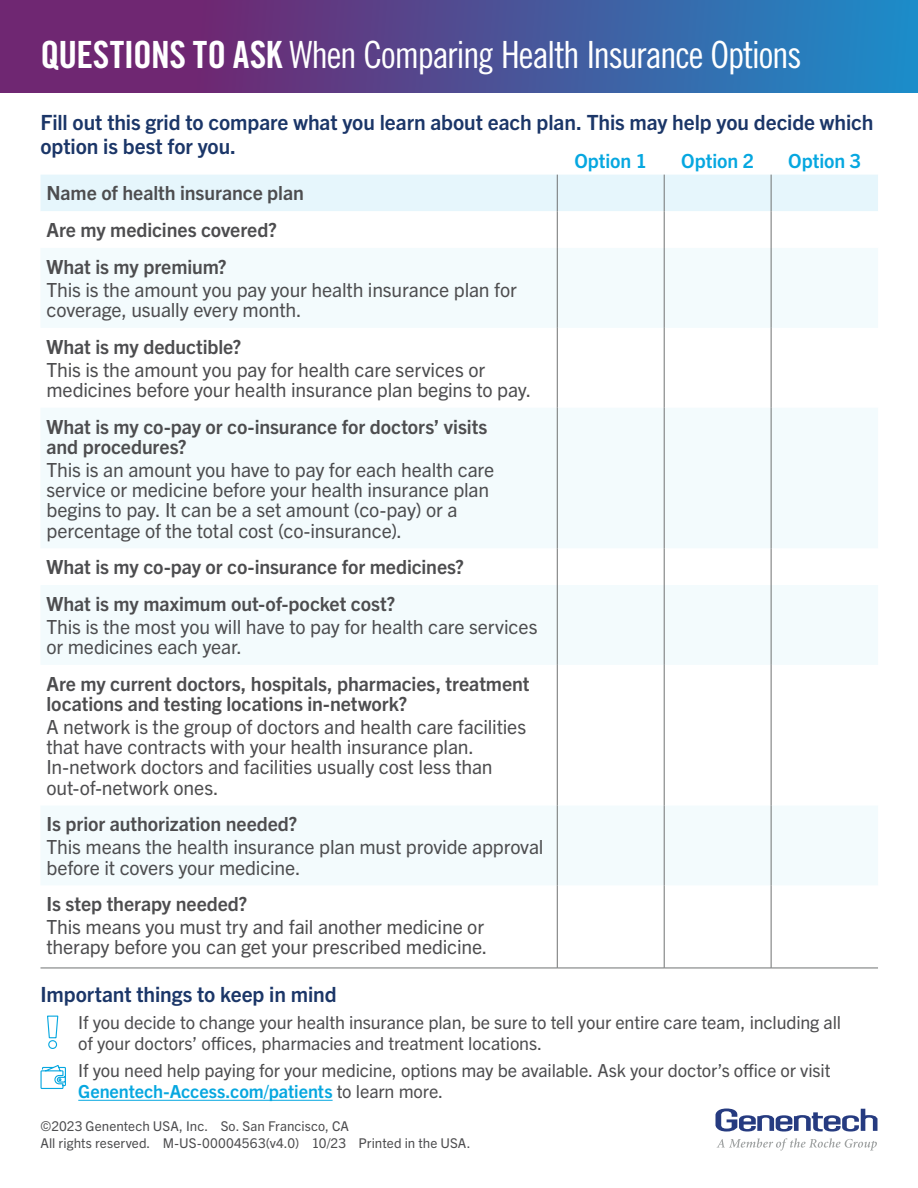
<style>
.page{position:relative;width:918px;height:1188px;background:#fff}
.page>*{position:absolute;margin:0;border:0;box-sizing:border-box;transform-origin:0 0}
.t1{font:37.5px "Trade Gothic LT Std Cn 18";letter-spacing:-.04em;color:#fff}
.t2{font:700 21px/24px "Trade Gothic Next LT Pro";letter-spacing:-.005em;color:#1b3668}
.t3{font:19.5px/20.2px "Trade Gothic Next LT Pro";letter-spacing:-.01em;color:#4d4d4f}
.t4{font:700 19.5px/36.8px "Trade Gothic Next LT Pro";letter-spacing:-.005em;color:#4d4d4f}
.t5{font:700 19.5px "Trade Gothic Next LT Pro";letter-spacing:-.005em;color:#06a7e0}
.t6{font:18px/21px "Trade Gothic Next LT Pro";letter-spacing:-.01em;color:#4d4d4f}
.t7{font:13.5px/16.2px "Trade Gothic Next LT Pro";letter-spacing:.005em;color:#4d4d4f}
.s1{font-family:"Trade Gothic LT Std Bd Cn 20"}
.s2{font-weight:700;color:#06a7e0}
</style>
<div class="page">
<div style="left:0;top:0;width:918px;height:93px;background:linear-gradient(to right,#7d1663,#1f88c6)"></div>
<hr style="left:78px;top:1100px;width:255px;height:1px;background:#06a7e0">
<div style="left:40px;top:175px;width:838px;height:36px;background:#e6f6fc"></div>
<svg style="left:41px;top:248px;width:837px;height:637px;fill:#f3fbfd"></svg>
<hr style="left:557px;top:175px;width:1px;height:36px;background:#707272">
<hr style="left:664px;top:175px;width:1px;height:36px;background:#707272">
<hr style="left:771px;top:175px;width:1px;height:36px;background:#707272">
<hr style="left:557px;top:211px;width:1px;height:37px;background:#707272">
<hr style="left:664px;top:211px;width:1px;height:37px;background:#707272">
<hr style="left:771px;top:211px;width:1px;height:37px;background:#707272">
<hr style="left:557px;top:248px;width:1px;height:80px;background:#707272">
<hr style="left:664px;top:248px;width:1px;height:80px;background:#707272">
<hr style="left:771px;top:248px;width:1px;height:80px;background:#707272">
<hr style="left:557px;top:328px;width:1px;height:80px;background:#707272">
<hr style="left:664px;top:328px;width:1px;height:80px;background:#707272">
<hr style="left:771px;top:328px;width:1px;height:80px;background:#707272">
<hr style="left:557px;top:408px;width:1px;height:140px;background:#707272">
<hr style="left:664px;top:408px;width:1px;height:140px;background:#707272">
<hr style="left:771px;top:408px;width:1px;height:140px;background:#707272">
<hr style="left:557px;top:548px;width:1px;height:37px;background:#707272">
<hr style="left:664px;top:548px;width:1px;height:37px;background:#707272">
<hr style="left:771px;top:548px;width:1px;height:37px;background:#707272">
<hr style="left:557px;top:585px;width:1px;height:80px;background:#707272">
<hr style="left:664px;top:585px;width:1px;height:80px;background:#707272">
<hr style="left:771px;top:585px;width:1px;height:80px;background:#707272">
<hr style="left:557px;top:665px;width:1px;height:141px;background:#707272">
<hr style="left:664px;top:665px;width:1px;height:141px;background:#707272">
<hr style="left:771px;top:665px;width:1px;height:141px;background:#707272">
<hr style="left:557px;top:806px;width:1px;height:79px;background:#707272">
<hr style="left:664px;top:806px;width:1px;height:79px;background:#707272">
<hr style="left:771px;top:806px;width:1px;height:79px;background:#707272">
<hr style="left:40px;top:968px;width:517px;height:1px;background:#707272">
<hr style="left:557px;top:885px;width:1px;height:83px;background:#707272">
<hr style="left:557px;top:968px;width:107px;height:1px;background:#707272">
<hr style="left:664px;top:885px;width:1px;height:83px;background:#707272">
<hr style="left:664px;top:968px;width:107px;height:1px;background:#707272">
<hr style="left:771px;top:885px;width:1px;height:83px;background:#707272">
<hr style="left:771px;top:968px;width:107px;height:1px;background:#707272">
<svg style="left:40px;top:1065px;width:26px;height:24px"></svg>
<svg style="left:47px;top:1015px;width:12px;height:34px"></svg>
<svg style="left:716px;top:1109px;width:161px;height:23px"></svg>
<svg style="left:717px;top:1138px;width:160px;height:13px"></svg>
<h1 class="t1" style="left:40px;top:32px;width:763px"><span class="s1">QUESTIONS TO ASK</span> When Comparing Health Insurance Options</h1>
<p class="t2" style="left:40px;top:109px;width:834px">Fill out this grid to compare what you learn about each plan. This may help you decide which option is best for you.</p>
<p class="t5" style="left:574px;top:147px;width:74px">Option 1</p>
<p class="t5" style="left:681px;top:147px;width:74px">Option 2</p>
<p class="t5" style="left:788px;top:147px;width:74px">Option 3</p>
<p class="t4" style="left:47px;top:174px;width:259px">Name of health insurance plan<br>Are my medicines covered?<br>What is my premium?</p>
<p class="t3" style="left:47px;top:278px;width:472px">This is the amount you pay your health insurance plan for coverage, usually every month.</p>
<p class="t4" style="left:47px;top:327px;width:196px">What is my deductible?</p>
<p class="t3" style="left:47px;top:358px;width:486px">This is the amount you pay for health care services or medicines before your health insurance plan begins to pay.</p>
<p class="t4" style="left:47px;top:415px;width:443px;line-height:20.2px">What is my co-pay or co-insurance for doctors’ visits and procedures?</p>
<p class="t3" style="left:47px;top:458px;width:449px">This is an amount you have to pay for each health care service or medicine before your health insurance plan begins to pay. It can be a set amount (co-pay) or a percentage of the total cost (co-insurance).</p>
<p class="t4" style="left:47px;top:547px;width:419px">What is my co-pay or co-insurance for medicines?<br>What is my maximum out-of-pocket cost?</p>
<p class="t3" style="left:47px;top:615px;width:492px">This is the most you will have to pay for health care services or medicines each year.</p>
<p class="t4" style="left:47px;top:672px;width:485px;line-height:20.2px">Are my current doctors, hospitals, pharmacies, treatment locations and testing locations in-network?</p>
<p class="t3" style="left:47px;top:715px;width:481px">A network is the group of doctors and health care facilities that have contracts with your health insurance plan.<br>In-network doctors and facilities usually cost less than out-of-network ones.</p>
<p class="t4" style="left:47px;top:805px;width:252px">Is prior authorization needed?</p>
<p class="t3" style="left:47px;top:836px;width:499px">This means the health insurance plan must provide approval before it covers your medicine.</p>
<p class="t4" style="left:47px;top:884px;width:202px">Is step therapy needed?</p>
<p class="t3" style="left:47px;top:916px;width:442px">This means you must try and fail another medicine or therapy before you can get your prescribed medicine.</p>
<p class="t2" style="left:40px;top:981px;width:298px">Important things to keep in mind</p>
<p class="t6" style="left:78px;top:1010px;width:764px">If you decide to change your health insurance plan, be sure to tell your entire care team, including all of your doctors’ offices, pharmacies and treatment locations.</p>
<p class="t6" style="left:78px;top:1059px;width:754px">If you need help paying for your medicine, options may be available. Ask your doctor’s office or visit<br><span class="s2">Genentech-Access.com/patients</span> to learn more.</p>
<p class="t7" style="left:40px;top:1117px;width:432px">©2023 Genentech USA, Inc. So. San Francisco, CA<br>All rights reserved. M-US-00004563(v4.0) 10/23 Printed in the USA.</p>
</div>
